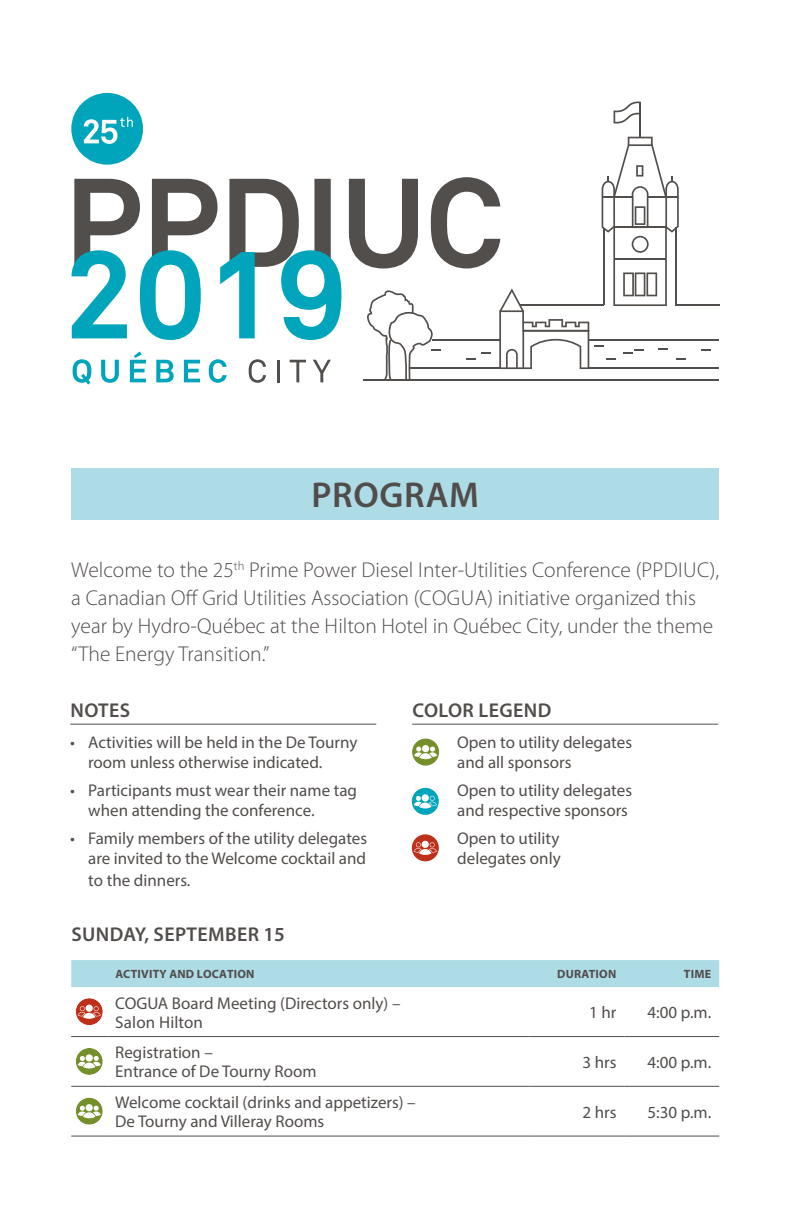
<style>
.page{position:relative;width:792px;height:1224px;background:#fff}
.page>*{position:absolute;margin:0;border:0;box-sizing:border-box;transform-origin:0 0}
.t1{font:600 36px "Myriad Pro";letter-spacing:.02em;color:#514d4b}
.t2{font:300 21.6px/28px "Myriad Pro";color:#514d4b}
.t3{font:600 20px "Myriad Pro";letter-spacing:.02em;color:#514d4b}
.t4{font:17px/19.6px "Myriad Pro";color:#514d4b}
.t5{font:700 12px "Myriad Pro";letter-spacing:.02em;color:#514d4b}
</style>
<div class="page">
<div style="left:71px;top:93px;width:72px;height:72px;background:#00a5bc;border-radius:50%"></div>
<svg style="left:84px;top:117px;width:49px;height:27px"></svg>
<hr style="left:588px;top:339px;width:131px;height:2px;background:#524e4b">
<hr style="left:588px;top:367px;width:131px;height:2px;background:#524e4b">
<hr style="left:364px;top:380px;width:355px;height:1px;background:#524e4b">
<svg style="left:701px;top:349px;width:10px;height:2px"></svg>
<hr style="left:639px;top:102px;width:2px;height:36px;background:#524e4b">
<svg style="left:614px;top:101px;width:27px;height:23px"></svg>
<hr style="left:676px;top:304px;width:43px;height:2px;background:#524e4b">
<svg style="left:349px;top:137px;width:337px;height:244px"></svg>
<svg style="left:72px;top:179px;width:269px;height:161px"></svg>
<svg style="left:73px;top:359px;width:18px;height:26px"></svg>
<svg style="left:101px;top:360px;width:18px;height:23px"></svg>
<svg style="left:130px;top:351px;width:16px;height:31px"></svg>
<svg style="left:156px;top:360px;width:18px;height:22px"></svg>
<svg style="left:184px;top:360px;width:16px;height:22px"></svg>
<svg style="left:209px;top:359px;width:18px;height:24px"></svg>
<svg style="left:249px;top:359px;width:17px;height:24px"></svg>
<hr style="left:277px;top:360px;width:3px;height:22px;background:#524e4b">
<svg style="left:290px;top:360px;width:16px;height:22px"></svg>
<svg style="left:313px;top:360px;width:18px;height:22px"></svg>
<div style="left:71px;top:468px;width:648px;height:52px;background:#aedce6"></div>
<hr style="left:70px;top:724px;width:306px;height:1px;background:#514d4b">
<hr style="left:412px;top:724px;width:306px;height:1px;background:#514d4b">
<img style="left:412px;top:739px;width:27px;height:27px">
<img style="left:412px;top:788px;width:27px;height:27px">
<img style="left:412px;top:834px;width:27px;height:27px">
<div style="left:71px;top:960px;width:648px;height:27px;background:#aedce6"></div>
<hr style="left:71px;top:1036px;width:36px;height:1px;background:#514d4b">
<hr style="left:107px;top:1036px;width:423px;height:1px;background:#514d4b">
<hr style="left:530px;top:1036px;width:94px;height:1px;background:#514d4b">
<hr style="left:624px;top:1036px;width:95px;height:1px;background:#514d4b">
<hr style="left:71px;top:1086px;width:36px;height:1px;background:#514d4b">
<hr style="left:107px;top:1086px;width:423px;height:1px;background:#514d4b">
<hr style="left:530px;top:1086px;width:94px;height:1px;background:#514d4b">
<hr style="left:624px;top:1086px;width:95px;height:1px;background:#514d4b">
<hr style="left:71px;top:1136px;width:36px;height:1px;background:#514d4b">
<hr style="left:107px;top:1136px;width:423px;height:1px;background:#514d4b">
<hr style="left:530px;top:1136px;width:94px;height:1px;background:#514d4b">
<hr style="left:624px;top:1136px;width:95px;height:1px;background:#514d4b">
<img style="left:76px;top:998px;width:27px;height:27px;border-radius:13px">
<img style="left:76px;top:1048px;width:27px;height:27px">
<img style="left:76px;top:1098px;width:27px;height:27px">
<p class="t1" style="left:311px;top:475px;width:169px">PROGRAM</p>
<p class="t2" style="left:71px;top:556px;width:650px">Welcome to the 25<sup>th</sup> Prime Power Diesel Inter-Utilities Conference (PPDIUC), a Canadian Off Grid Utilities Association (COGUA) initiative organized this year by Hydro-Québec at the Hilton Hotel in Québec City, under the theme “The Energy Transition.”</p>
<p class="t3" style="left:70px;top:699px;width:61px">NOTES</p>
<p class="t4" style="left:88px;top:732px;width:271px;text-indent:-18px">• Activities will be held in the De Tourny room unless otherwise indicated.</p>
<p class="t4" style="left:88px;top:781px;width:270px;text-indent:-18px">• Participants must wear their name tag when attending the conference.</p>
<p class="t4" style="left:70px;top:829px;width:298px;text-align:right">• Family members of the utility delegates are invited to the Welcome cocktail and</p>
<p class="t4" style="left:88px;top:870px;width:104px">to the dinners.</p>
<p class="t3" style="left:412px;top:699px;width:140px">COLOR LEGEND</p>
<p class="t4" style="left:457px;top:732px;width:176px">Open to utility delegates and all sponsors</p>
<p class="t4" style="left:457px;top:781px;width:176px">Open to utility delegates and respective sponsors</p>
<p class="t4" style="left:457px;top:829px;width:105px">Open to utility delegates only</p>
<p class="t3" style="left:71px;top:923px;width:215px">SUNDAY, SEPTEMBER 15</p>
<p class="t5" style="left:115px;top:967px;width:141px">ACTIVITY AND LOCATION</p>
<p class="t5" style="left:557px;top:967px;width:61px">DURATION</p>
<p class="t5" style="left:684px;top:967px;width:29px">TIME</p>
<p class="t4" style="left:115px;top:993px;width:287px;line-height:19px">COGUA Board Meeting (Directors only) –<br>Salon Hilton</p>
<p class="t4" style="left:589px;top:1002px;width:29px">1 hr</p>
<p class="t4" style="left:647px;top:1002px;width:65px">4:00 p.m.</p>
<p class="t4" style="left:115px;top:1043px;width:203px;line-height:19px">Registration –<br>Entrance of De Tourny Room</p>
<p class="t4" style="left:582px;top:1052px;width:36px">3 hrs</p>
<p class="t4" style="left:647px;top:1052px;width:65px">4:00 p.m.</p>
<p class="t4" style="left:115px;top:1093px;width:302px;line-height:19px">Welcome cocktail (drinks and appetizers) –<br>De Tourny and Villeray Rooms</p>
<p class="t4" style="left:582px;top:1102px;width:36px">2 hrs</p>
<p class="t4" style="left:647px;top:1102px;width:65px">5:30 p.m.</p>
</div>
